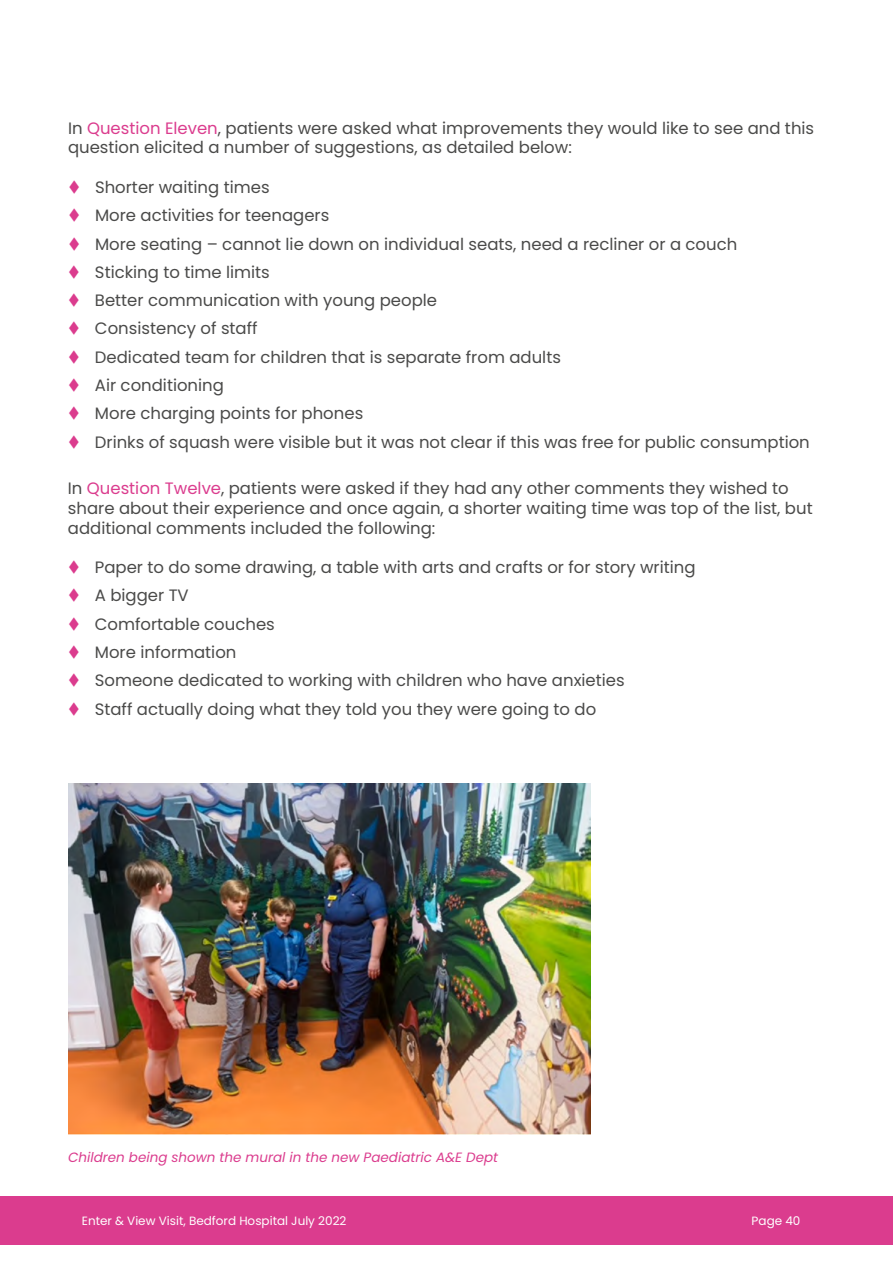
<style>
.page{position:relative;width:893px;height:1263px;background:#fff}
.page>*{position:absolute;margin:0;border:0;box-sizing:border-box;transform-origin:0 0}
.t1{font:16.5px/28.3px "Poppins";color:#4a4a49}
.t2{font:italic 13.5px "Poppins";color:#db3c8e}
.t3{font:12px "Poppins";color:#fff}
.s1{color:#db3c8e}
</style>
<div class="page">
<div style="left:0;top:1196px;width:893px;height:49px;background:#db3c8e"></div>
<img style="left:68px;top:783px;width:523px;height:351px">
<p class="t1" style="left:68px;top:118px;width:748px;line-height:19.8px">In <span class="s1">Question Eleven</span>, patients were asked what improvements they would like to see and this question elicited a number of suggestions, as detailed below:</p>
<p class="t1" style="left:95px;top:173px;width:716px">Shorter waiting times<br>More activities for teenagers<br>More seating – cannot lie down on individual seats, need a recliner or a couch<br>Sticking to time limits<br>Better communication with young people<br>Consistency of staff<br>Dedicated team for children that is separate from adults<br>Air conditioning<br>More charging points for phones<br>Drinks of squash were visible but it was not clear if this was free for public consumption</p>
<p class="t1" style="left:68px;top:478px;width:746px;line-height:19.8px">In <span class="s1">Question Twelve</span>, patients were asked if they had any other comments they wished to share about their experience and once again, a shorter waiting time was top of the list, but additional comments included the following:</p>
<p class="t1" style="left:95px;top:553px;width:602px">Paper to do some drawing, a table with arts and crafts or for story writing A bigger TV<br>Comfortable couches<br>More information<br>Someone dedicated to working with children who have anxieties<br>Staff actually doing what they told you they were going to do</p>
<p class="t2" style="left:68px;top:1150px;width:432px">Children being shown the mural in the new Paediatric A&amp;E Dept</p>
<p class="t3" style="left:82px;top:1213px;width:266px">Enter &amp; View Visit, Bedford Hospital July 2022</p>
<p class="t3" style="left:752px;top:1213px;width:50px">Page 40</p>
</div>
